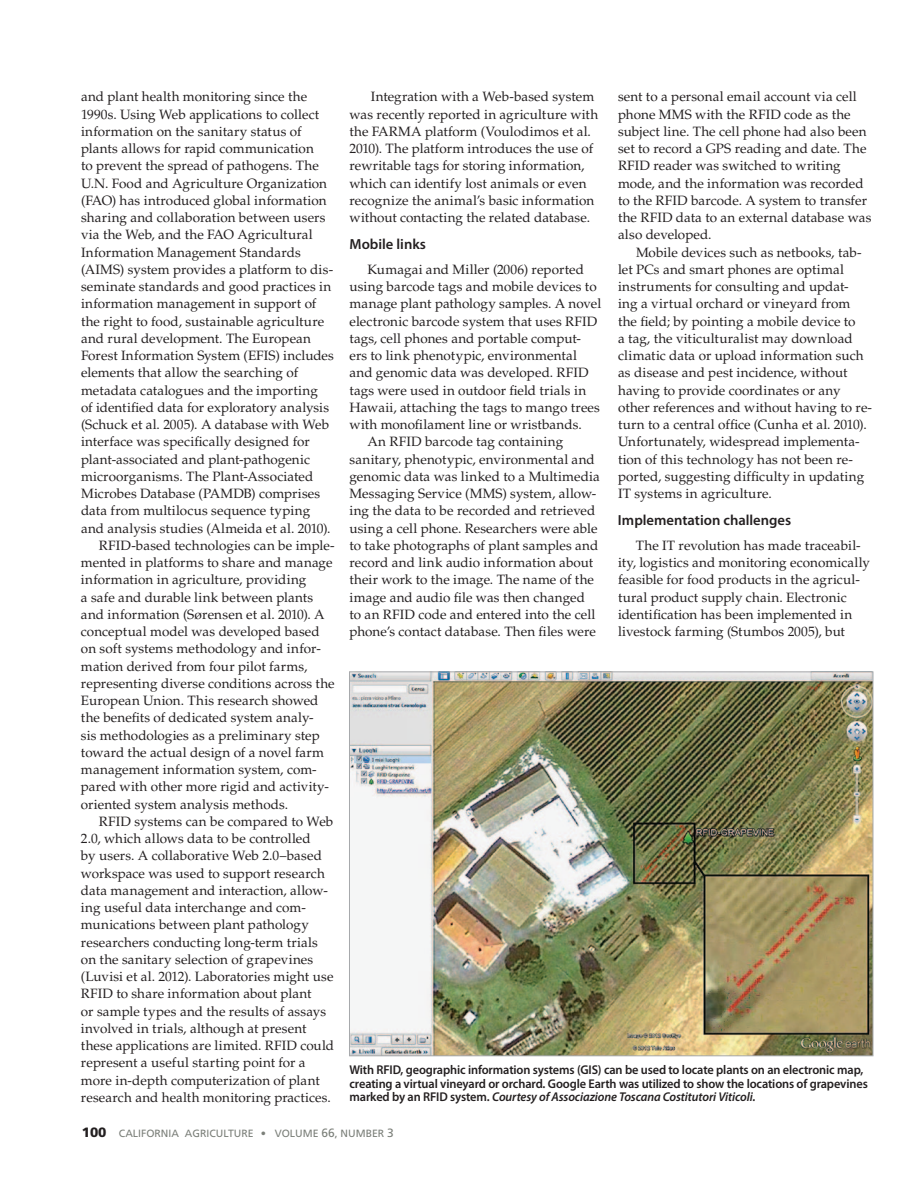
<style>
.page{position:relative;width:918px;height:1188px;background:#fff}
.page>*{position:absolute;margin:0;border:0;box-sizing:border-box;transform-origin:0 0}
.t1{font:600 14.7px "Myriad Pro";color:#231f20}
.t2{font:13.5px/17.2px "Palatino LT Std";letter-spacing:.005em;color:#231f20}
.t3{font:600 12.75px/13.5px "Myriad Pro";letter-spacing:-.01em;color:#231f20}
.t4{font:12px "Frutiger LT Std";color:#7b7f79}
.t5{font:10.5px "Frutiger LT Std";color:#7b7f79}
.s1{font-style:italic}
.s2{font-weight:900;font-size:13.5px;color:#231f20}
.s3{font-size:12px}
</style>
<div class="page">
<img style="left:351px;top:674px;width:520px;height:380px">
<p class="t2" style="left:81px;top:88px;width:228px">and plant health monitoring since the</p>
<p class="t2" style="left:81px;top:106px;width:240px">1990s. Using Web applications to collect</p>
<p class="t2" style="left:81px;top:123px;width:222px">information on the sanitary status of</p>
<p class="t2" style="left:81px;top:140px;width:234px">plants allows for rapid communication</p>
<p class="t2" style="left:81px;top:157px;width:239px">to prevent the spread of pathogens. The</p>
<p class="t2" style="left:81px;top:175px;width:248px">U.N. Food and Agriculture Organization</p>
<p class="t2" style="left:81px;top:192px;width:247px">(FAO) has introduced global information</p>
<p class="t2" style="left:81px;top:209px;width:246px">sharing and collaboration between users</p>
<p class="t2" style="left:81px;top:226px;width:233px">via the Web, and the FAO Agricultural</p>
<p class="t2" style="left:81px;top:244px;width:222px">Information Management Standards</p>
<p class="t2" style="left:81px;top:261px;width:254px">(AIMS) system provides a platform to dis-</p>
<p class="t2" style="left:81px;top:278px;width:252px">seminate standards and good practices in</p>
<p class="t2" style="left:81px;top:295px;width:237px">information management in support of</p>
<p class="t2" style="left:81px;top:313px;width:245px">the right to food, sustainable agriculture</p>
<p class="t2" style="left:81px;top:330px;width:232px">and rural development. The European</p>
<p class="t2" style="left:81px;top:347px;width:254px">Forest Information System (EFIS) includes</p>
<p class="t2" style="left:81px;top:364px;width:219px">elements that allow the searching of</p>
<p class="t2" style="left:81px;top:382px;width:238px">metadata catalogues and the importing</p>
<p class="t2" style="left:81px;top:399px;width:250px">of identified data for exploratory analysis</p>
<p class="t2" style="left:81px;top:416px;width:250px">(Schuck et al. 2005). A database with Web</p>
<p class="t2" style="left:81px;top:433px;width:230px">interface was specifically designed for</p>
<p class="t2" style="left:81px;top:451px;width:231px">plant-associated and plant-pathogenic</p>
<p class="t2" style="left:81px;top:468px;width:234px">microorganisms. The Plant-Associated</p>
<p class="t2" style="left:81px;top:485px;width:241px">Microbes Database (PAMDB) comprises</p>
<p class="t2" style="left:81px;top:502px;width:231px">data from multilocus sequence typing</p>
<p class="t2" style="left:81px;top:520px;width:251px">and analysis studies (Almeida et al. 2010).</p>
<p class="t2" style="left:99px;top:537px;width:237px">RFID-based technologies can be imple-</p>
<p class="t2" style="left:81px;top:554px;width:253px">mented in platforms to share and manage</p>
<p class="t2" style="left:81px;top:571px;width:227px">information in agriculture, providing</p>
<p class="t2" style="left:81px;top:589px;width:234px">a safe and durable link between plants</p>
<p class="t2" style="left:81px;top:606px;width:245px">and information (Sørensen et al. 2010). A</p>
<p class="t2" style="left:81px;top:623px;width:240px">conceptual model was developed based</p>
<p class="t2" style="left:81px;top:640px;width:242px">on soft systems methodology and infor-</p>
<p class="t2" style="left:81px;top:658px;width:228px">mation derived from four pilot farms,</p>
<p class="t2" style="left:81px;top:675px;width:255px">representing diverse conditions across the</p>
<p class="t2" style="left:81px;top:692px;width:239px">European Union. This research showed</p>
<p class="t2" style="left:81px;top:709px;width:234px">the benefits of dedicated system analy-</p>
<p class="t2" style="left:81px;top:727px;width:241px">sis methodologies as a preliminary step</p>
<p class="t2" style="left:81px;top:744px;width:245px">toward the actual design of a novel farm</p>
<p class="t2" style="left:81px;top:761px;width:237px">management information system, com-</p>
<p class="t2" style="left:81px;top:778px;width:249px">pared with other more rigid and activity-</p>
<p class="t2" style="left:81px;top:796px;width:209px">oriented system analysis methods.</p>
<p class="t2" style="left:99px;top:813px;width:236px">RFID systems can be compared to Web</p>
<p class="t2" style="left:81px;top:830px;width:231px">2.0, which allows data to be controlled</p>
<p class="t2" style="left:81px;top:847px;width:242px">by users. A collaborative Web 2.0–based</p>
<p class="t2" style="left:81px;top:865px;width:245px">workspace was used to support research</p>
<p class="t2" style="left:81px;top:882px;width:248px">data management and interaction, allow-</p>
<p class="t2" style="left:81px;top:899px;width:227px">ing useful data interchange and com-</p>
<p class="t2" style="left:81px;top:916px;width:229px">munications between plant pathology</p>
<p class="t2" style="left:81px;top:934px;width:239px">researchers conducting long-term trials</p>
<p class="t2" style="left:81px;top:951px;width:234px">on the sanitary selection of grapevines</p>
<p class="t2" style="left:81px;top:968px;width:254px">(Luvisi et al. 2012). Laboratories might use</p>
<p class="t2" style="left:81px;top:985px;width:232px">RFID to share information about plant</p>
<p class="t2" style="left:81px;top:1003px;width:247px">or sample types and the results of assays</p>
<p class="t2" style="left:81px;top:1020px;width:227px">involved in trials, although at present</p>
<p class="t2" style="left:81px;top:1037px;width:255px">these applications are limited. RFID could</p>
<p class="t2" style="left:81px;top:1054px;width:226px">represent a useful starting point for a</p>
<p class="t2" style="left:81px;top:1072px;width:240px">more in-depth computerization of plant</p>
<p class="t2" style="left:81px;top:1089px;width:251px">research and health monitoring practices.</p>
<p class="t2" style="left:349px;top:88px;width:250px;text-indent:21px">Integration with a Web-based system was recently reported in agriculture with the FARMA platform (Voulodimos et al.<br>2010). The platform introduces the use of rewritable tags for storing information, which can identify lost animals or even recognize the animal’s basic information without contacting the related database.</p>
<p class="t1" style="left:349px;top:235px;width:78px">Mobile links</p>
<p class="t2" style="left:367px;top:261px;width:218px">Kumagai and Miller (2006) reported</p>
<p class="t2" style="left:350px;top:278px;width:249px">using barcode tags and mobile devices to</p>
<p class="t2" style="left:350px;top:295px;width:253px">manage plant pathology samples. A novel</p>
<p class="t2" style="left:350px;top:313px;width:249px">electronic barcode system that uses RFID</p>
<p class="t2" style="left:350px;top:330px;width:233px">tags, cell phones and portable comput-</p>
<p class="t2" style="left:350px;top:347px;width:229px">ers to link phenotypic, environmental</p>
<p class="t2" style="left:350px;top:364px;width:241px">and genomic data was developed. RFID</p>
<p class="t2" style="left:350px;top:382px;width:238px">tags were used in outdoor field trials in</p>
<p class="t2" style="left:350px;top:399px;width:252px">Hawaii, attaching the tags to mango trees</p>
<p class="t2" style="left:350px;top:416px;width:234px">with monofilament line or wristbands.</p>
<p class="t2" style="left:367px;top:433px;width:197px">An RFID barcode tag containing</p>
<p class="t2" style="left:350px;top:451px;width:247px">sanitary, phenotypic, environmental and</p>
<p class="t2" style="left:350px;top:468px;width:252px">genomic data was linked to a Multimedia</p>
<p class="t2" style="left:350px;top:485px;width:248px">Messaging Service (MMS) system, allow-</p>
<p class="t2" style="left:350px;top:502px;width:248px">ing the data to be recorded and retrieved</p>
<p class="t2" style="left:350px;top:520px;width:249px">using a cell phone. Researchers were able</p>
<p class="t2" style="left:350px;top:537px;width:250px">to take photographs of plant samples and</p>
<p class="t2" style="left:350px;top:554px;width:245px">record and link audio information about</p>
<p class="t2" style="left:350px;top:571px;width:246px">their work to the image. The name of the</p>
<p class="t2" style="left:350px;top:589px;width:237px">image and audio file was then changed</p>
<p class="t2" style="left:350px;top:606px;width:248px">to an RFID code and entered into the cell</p>
<p class="t2" style="left:350px;top:623px;width:248px">phone’s contact database. Then files were</p>
<p class="t2" style="left:618px;top:88px;width:255px">sent to a personal email account via cell phone MMS with the RFID code as the subject line. The cell phone had also been set to record a GPS reading and date. The RFID reader was switched to writing mode, and the information was recorded to the RFID barcode. A system to transfer the RFID data to an external database was also developed.</p>
<p class="t2" style="left:618px;top:244px;width:256px;text-indent:18px">Mobile devices such as netbooks, tab&shy;let PCs and smart phones are optimal instruments for consulting and updat-<br>ing a virtual orchard or vineyard from the field; by pointing a mobile device to<br>a tag, the viticulturalist may download climatic data or upload information such as disease and pest incidence, without having to provide coordinates or any other references and without having to re&shy;turn to a central office (Cunha et al. 2010).<br>Unfortunately, widespread implementa&shy;tion of this technology has not been re&shy;ported, suggesting difficulty in updating IT systems in agriculture.</p>
<p class="t1" style="left:618px;top:511px;width:175px">Implementation challenges</p>
<p class="t2" style="left:618px;top:537px;width:254px;text-indent:18px">The IT revolution has made traceabil&shy;ity, logistics and monitoring economically feasible for food products in the agricul&shy;tural product supply chain. Electronic identification has been implemented in livestock farming (Stumbos 2005), but</p>
<p class="t3" style="left:349px;top:1063px;width:520px">With RFID, geographic information systems (GIS) can be used to locate plants on an electronic map, creating a virtual vineyard or orchard. Google Earth was utilized to show the locations of grapevines marked by an RFID system. <span class="s1">Courtesy of Associazione Toscana Costitutori Viticoli.</span></p>
<p class="t5" style="left:82px;top:1128px;width:142px"><span class="s2">100</span> CALIFORNIA AGRICULTURE</p>
<p class="t5" style="left:261px;top:1128px;width:37px">• VOLUME</p>
<p class="t5" style="left:321px;top:1128px;width:35px"><span class="s3">66</span>, NUMBER</p>
<p class="t4" style="left:387px;top:1126px;width:8px">3</p>
</div>
